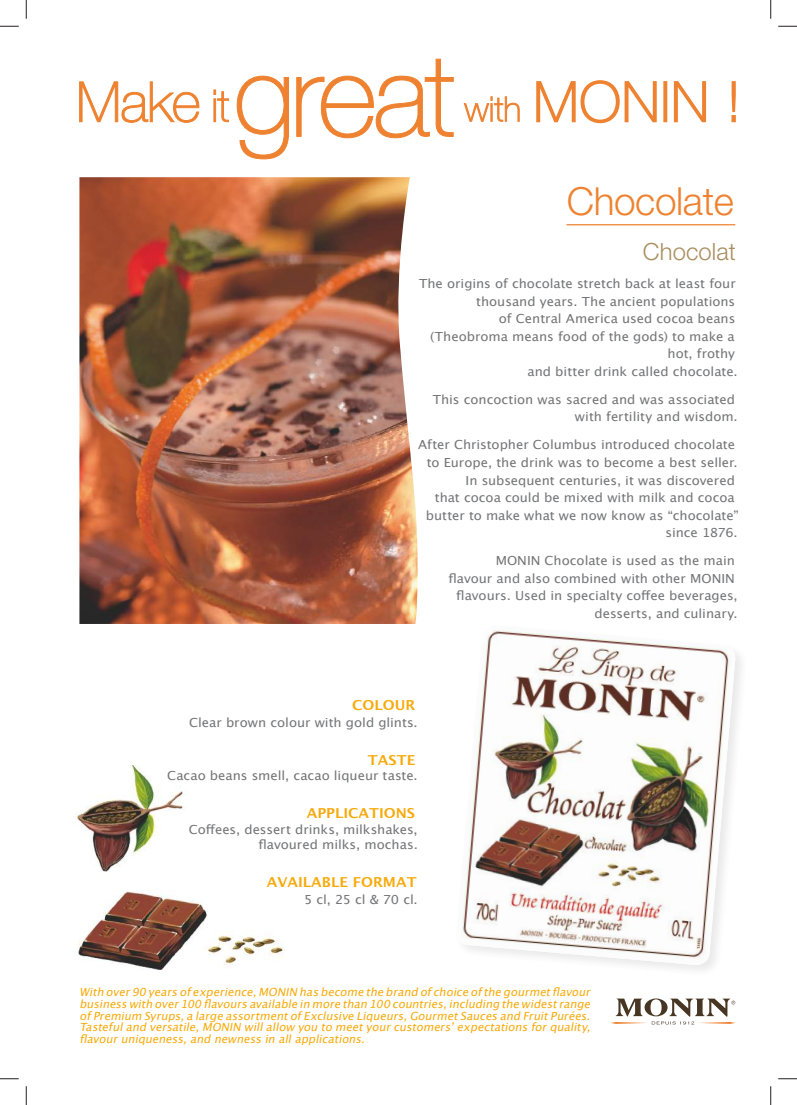
<style>
.page{position:relative;width:797px;height:1105px;background:#fff}
.page>*{position:absolute;margin:0;border:0;box-sizing:border-box;transform-origin:0 0}
.t1{font:300 38.75px "Helvetica Neue";letter-spacing:-.01em;color:#ee8230}
.t2{font:300 23.75px "Helvetica Neue";letter-spacing:.005em;color:#a98e5f}
.t3{font:700 13.75px "Lucida Grande";color:#f7aa0c;scale:1.05 1}
.t4{font:12.5px/17.5px "Lucida Grande";color:#747577;text-align:right;scale:1.05 1}
.t5{font:12.5px "Lucida Grande";letter-spacing:-.02em;color:#747577;scale:1.05 1}
.t6{font:italic 11.25px/11.9px "Lucida Grande";color:#f7aa0c;text-align:justify}
</style>
<div class="page">
<img style="left:79px;top:177px;width:339px;height:447px">
<img style="left:462px;top:630px;width:273px;height:336px">
<img style="left:78px;top:890px;width:206px;height:79px">
<img style="left:75px;top:766px;width:108px;height:106px">
<svg style="left:611px;top:998px;width:124px;height:26px"></svg>
<svg style="left:237px;top:76px;width:52px;height:84px"></svg>
<svg style="left:296px;top:59px;width:157px;height:79px"></svg>
<svg style="left:464px;top:96px;width:55px;height:26px"></svg>
<svg style="left:536px;top:80px;width:121px;height:44px"></svg>
<svg style="left:663px;top:81px;width:4px;height:41px"></svg>
<svg style="left:673px;top:81px;width:33px;height:42px"></svg>
<svg style="left:731px;top:81px;width:5px;height:42px"></svg>
<svg style="left:79px;top:82px;width:120px;height:41px"></svg>
<svg style="left:214px;top:90px;width:15px;height:32px"></svg>
<hr style="left:566px;top:224px;width:169px;height:1px;background:#ee8230">
<svg style="left:0;top:25px;width:19px;height:2px"></svg>
<svg style="left:778px;top:25px;width:19px;height:2px"></svg>
<svg style="left:0;top:1078px;width:19px;height:1px"></svg>
<svg style="left:778px;top:1078px;width:19px;height:1px"></svg>
<svg style="left:25px;top:0;width:2px;height:19px"></svg>
<svg style="left:25px;top:1086px;width:2px;height:19px"></svg>
<svg style="left:770px;top:0;width:1px;height:19px"></svg>
<svg style="left:770px;top:1086px;width:1px;height:19px"></svg>
<h1 class="t1" style="left:566px;top:178px;width:169px">Chocolate</h1>
<h2 class="t2" style="left:643px;top:237px;width:94px">Chocolat</h2>
<p class="t4" style="left:419px;top:275px;width:305px">The origins of chocolate stretch back at least four thousand years. The ancient populations<br>of Central America used cocoa beans<br>(Theobroma means food of the gods) to make a hot, frothy<br>and bitter drink called chocolate.</p>
<p class="t4" style="left:433px;top:391px;width:292px">This concoction was sacred and was associated with fertility and wisdom.</p>
<p class="t4" style="left:418px;top:436px;width:303px">After Christopher Columbus introduced chocolate</p>
<p class="t4" style="left:427px;top:454px;width:298px">to Europe, the drink was to become a best seller.</p>
<p class="t4" style="left:465px;top:471px;width:258px">In subsequent centuries, it was discovered</p>
<p class="t4" style="left:435px;top:489px;width:287px">that cocoa could be mixed with milk and cocoa</p>
<p class="t4" style="left:425px;top:506px;width:299px">butter to make what we now know as “chocolate”</p>
<p class="t5" style="left:665px;top:525px;width:70px">since 1876.</p>
<p class="t4" style="left:448px;top:552px;width:277px">MONIN Chocolate is used as the main<br>flavour and also combined with other MONIN flavours. Used in specialty coffee beverages, desserts, and culinary.</p>
<p class="t3" style="left:352px;top:694px;width:62px">COLOUR</p>
<p class="t4" style="left:189px;top:714px;width:219px">Clear brown colour with gold glints.</p>
<p class="t3" style="left:368px;top:749px;width:47px">TASTE</p>
<p class="t4" style="left:167px;top:767px;width:240px">Cacao beans smell, cacao liqueur taste.</p>
<p class="t3" style="left:307px;top:801px;width:105px">APPLICATIONS</p>
<p class="t4" style="left:189px;top:822px;width:219px;line-height:15px">Coffees, dessert drinks, milkshakes, flavoured milks, mochas.</p>
<p class="t3" style="left:267px;top:871px;width:144px">AVAILABLE FORMAT</p>
<p class="t4" style="left:304px;top:891px;width:106px">5 cl, 25 cl &amp; 70 cl.</p>
<p class="t6" style="left:79px;top:986px;width:516px">Withover90 yearsofexperience,MONIN hasbecomethebrand ofchoiceofthegourmetflavour businesswithover100 flavoursavailableinmorethan100 countries,includingthewidestrange ofPremium Syrups,alargeassortmentofExclusiveLiqueurs,GourmetSaucesand FruitPurées.<br>Tastefuland versatile,MONIN willallow youtomeetyourcustomers’expectationsforquality, flavouruniqueness,and newnessinallapplications.</p>
</div>
